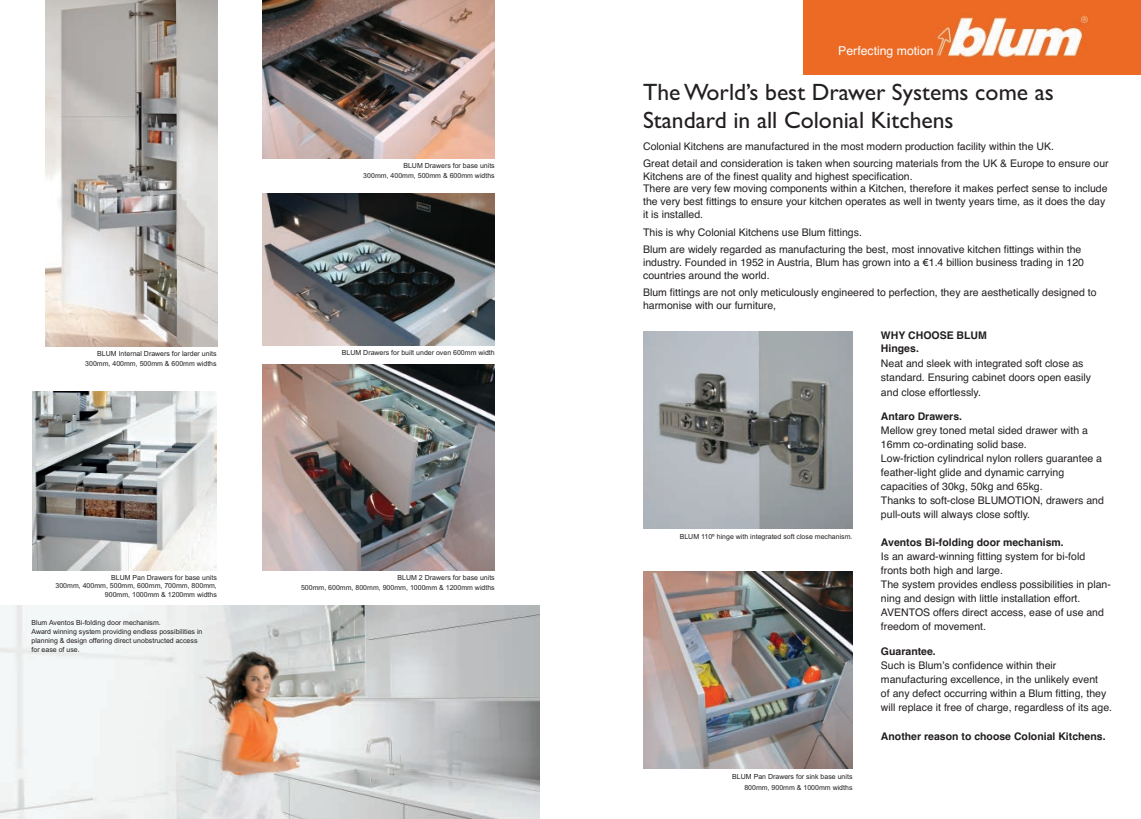
<style>
.page{position:relative;width:1141px;height:819px;background:#fff}
.page>*{position:absolute;margin:0;border:0;box-sizing:border-box;transform-origin:0 0}
.t1{font:23.62px/28.3px "Gill Sans";color:#231f20}
.t2{font:12.25px "Helvetica";color:#fff}
.t3{font:10.5px/14px "Helvetica";color:#231f20}
.t4{font:700 10.5px/12.6px "Helvetica";color:#231f20}
.t5{font:7px/8.8px "Arial";color:#231f20;text-align:right}
.s1{font-family:"Gill Sans"}
</style>
<div class="page">
<img style="left:0;top:605px;width:539px;height:214px">
<img style="left:45px;top:0;width:172px;height:346px">
<img style="left:262px;top:0;width:233px;height:158px">
<img style="left:262px;top:193px;width:233px;height:152px">
<img style="left:262px;top:365px;width:233px;height:205px">
<img style="left:33px;top:391px;width:184px;height:179px">
<img style="left:804px;top:0;width:337px;height:74px">
<img style="left:643px;top:331px;width:209px;height:197px">
<img style="left:643px;top:571px;width:209px;height:197px">
<p class="t5" style="left:85px;top:348px;width:133px;line-height:10.5px">BLUM Internal Drawers for larder units<br>300mm, 400mm, 500mm &amp; 600mm widths</p>
<p class="t5" style="left:56px;top:572px;width:163px">BLUM Pan Drawers for base units<br>300mm, 400mm, 500mm, 600mm, 700mm, 800mm,<br>900mm, 1000mm &amp; 1200mm widths</p>
<p class="t5" style="left:31px;top:618px;width:173px;text-align:left">Blum Aventos Bi-folding door mechanism.<br>Award winning system providing endless possibilities in planning &amp; design offering direct unobstructed access for ease of use.</p>
<p class="t5" style="left:363px;top:160px;width:133px;line-height:10.5px">BLUM Drawers for base units<br>300mm, 400mm, 500mm &amp; 600mm widths</p>
<p class="t5" style="left:342px;top:348px;width:154px">BLUM Drawers for built under oven 600mm width</p>
<p class="t5" style="left:301px;top:572px;width:195px;line-height:10.5px">BLUM 2 Drawers for base units<br>500mm, 600mm, 800mm, 900mm, 1000mm &amp; 1200mm widths</p>
<p class="t2" style="left:838px;top:44px;width:97px">Perfecting motion</p>
<h1 class="t1" style="left:643px;top:77px;width:412px">The World’s best Drawer Systems come as<br>Standard in all Colonial Kitchens</h1>
<p class="t3" style="left:643px;top:138px;width:467px;line-height:17px">Colonial Kitchens are manufactured in the most modern production facility within the UK.<br>Great detail and consideration is taken when sourcing materials from the UK &amp; Europe to ensure our</p>
<p class="t3" style="left:643px;top:170px;width:466px;line-height:12.6px">Kitchens are of the finest quality and highest specification.<br>There are very few moving components within a Kitchen, therefore it makes perfect sense to include the very best fittings to ensure your kitchen operates as well in twenty years time, as it does the day it is installed.</p>
<p class="t3" style="left:643px;top:223px;width:440px;line-height:17.8px">This is why Colonial Kitchens use Blum fittings.<br>Blum are widely regarded as manufacturing the best, most innovative kitchen fittings within the</p>
<p class="t3" style="left:643px;top:256px;width:443px;line-height:13.2px">industry. Founded in 1952 in Austria, Blum has grown into a <span class="s1">€</span>1.4 billion business trading in 120 countries around the world.</p>
<p class="t3" style="left:643px;top:286px;width:455px;line-height:12.6px">Blum fittings are not only meticulously engineered to perfection, they are aesthetically designed to harmonise with our furniture,</p>
<p class="t4" style="left:881px;top:329px;width:107px">WHY CHOOSE BLUM<br>Hinges.</p>
<p class="t3" style="left:881px;top:355px;width:212px;line-height:14.9px">Neat and sleek with integrated soft close as standard. Ensuring cabinet doors open easily and close effortlessly.</p>
<p class="t4" style="left:881px;top:410px;width:83px">Antaro Drawers.</p>
<p class="t3" style="left:881px;top:423px;width:224px">Mellow grey toned metal sided drawer with a 16mm co-ordinating solid base.<br>Low-friction cylindrical nylon rollers guarantee a feather-light glide and dynamic carrying capacities of 30kg, 50kg and 65kg.<br>Thanks to soft-close BLUMOTION, drawers and pull-outs will always close softly.</p>
<p class="t4" style="left:881px;top:536px;width:184px">Aventos Bi-folding door mechanism.</p>
<p class="t3" style="left:881px;top:549px;width:231px">Is an award-winning fitting system for bi-fold fronts both high and large.<br>The system provides endless possibilities in plan&shy;ning and design with little installation effort.<br>AVENTOS offers direct access, ease of use and freedom of movement.</p>
<p class="t4" style="left:881px;top:645px;width:56px">Guarantee.</p>
<p class="t3" style="left:881px;top:658px;width:233px">Such is Blum’s confidence within their manufacturing excellence, in the unlikely event<br>of any defect occurring within a Blum fitting, they will replace it free of charge, regardless of its age.</p>
<p class="t4" style="left:881px;top:729px;width:226px">Another reason to choose Colonial Kitchens.</p>
<p class="t5" style="left:680px;top:532px;width:174px">BLUM 110º hinge with integrated soft close mechanism.</p>
<p class="t5" style="left:732px;top:771px;width:122px;line-height:10.5px">BLUM Pan Drawers for sink base units<br>800mm, 900mm &amp; 1000mm widths</p>
</div>
